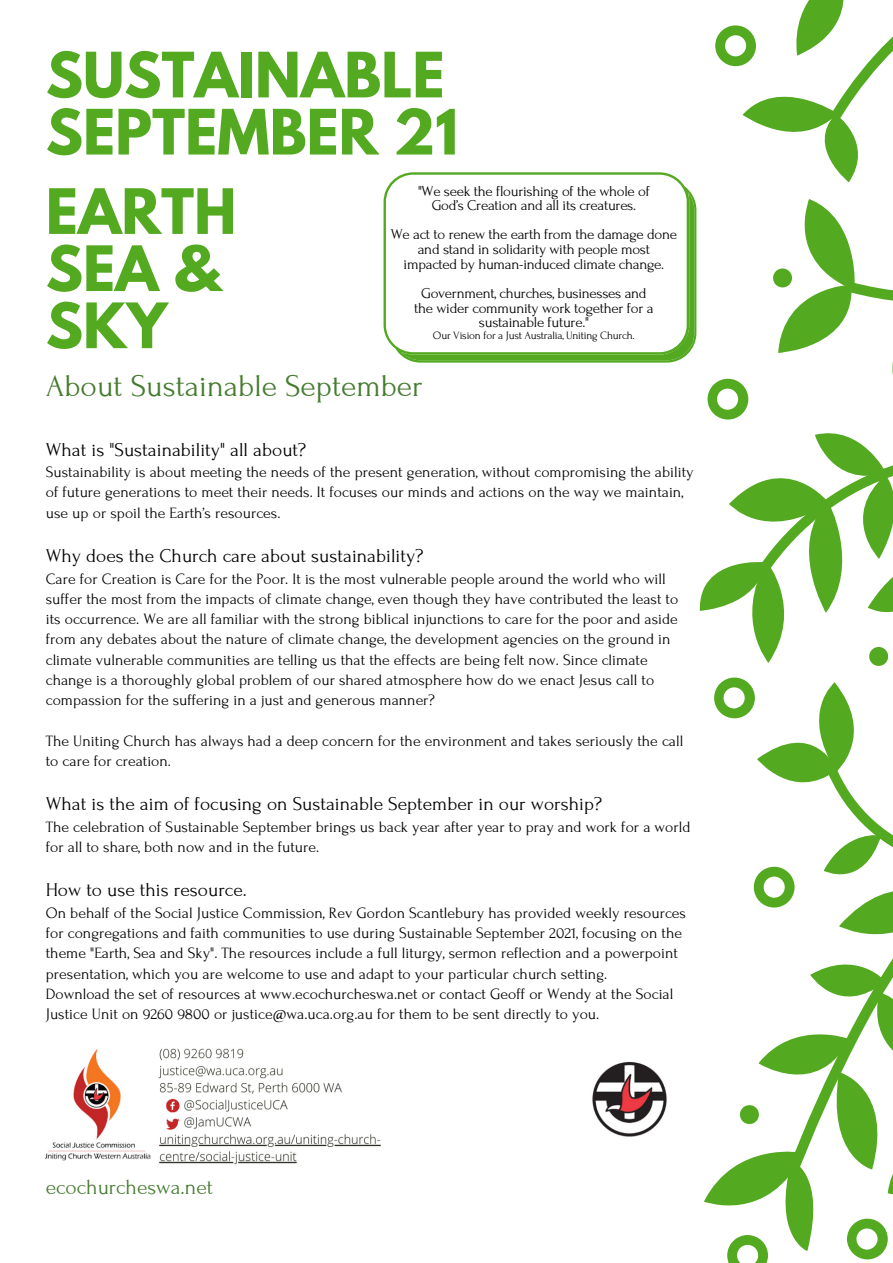
<style>
.page{position:relative;width:893px;height:1263px;background:#fff}
.page>*{position:absolute;margin:0;border:0;box-sizing:border-box;transform-origin:0 0}
.t1{font:700 55.43px/57.1px "League Spartan";color:#53a920}
.t2{font:31.5px "Forum";color:#457b2f}
.t3{font:21.52px "Forum";color:#457b2f}
.t4{font:19.5px "Forum";color:#000}
.t5{font:15.75px/20.2px "Forum";color:#000}
.t6{font:15px "Forum";letter-spacing:-.02em;color:#000}
.t7{font:11.25px "Forum";letter-spacing:-.02em;color:#000}
</style>
<div class="page">
<svg style="left:696px;top:0;width:197px;height:666px"></svg>
<svg style="left:704px;top:677px;width:189px;height:586px"></svg>
<svg style="left:383px;top:172px;width:313px;height:191px"></svg>
<img style="left:46px;top:1048px;width:621px;height:117px">
<p class="t1" style="left:46px;top:54px;width:414px">SUSTAINABLE<br>SEPTEMBER 21</p>
<p class="t6" style="left:418px;top:183px;width:233px">"We seek the flourishing of the whole of</p>
<p class="t6" style="left:432px;top:197px;width:206px">God’s Creation and all its creatures.</p>
<p class="t6" style="left:391px;top:227px;width:288px">We act to renew the earth from the damage done</p>
<p class="t6" style="left:418px;top:241px;width:234px">and stand in solidarity with people most</p>
<p class="t6" style="left:403px;top:256px;width:262px">impacted by human-induced climate change.</p>
<p class="t6" style="left:421px;top:285px;width:227px">Government, churches, businesses and</p>
<p class="t6" style="left:414px;top:300px;width:241px">the wider community work together for a</p>
<p class="t6" style="left:479px;top:314px;width:111px">sustainable future."</p>
<p class="t7" style="left:433px;top:329px;width:203px">Our Vision for a Just Australia, Uniting Church.</p>
<p class="t1" style="left:46px;top:190px;width:192px">EARTH</p>
<p class="t1" style="left:46px;top:247px;width:176px">SEA &amp;</p>
<p class="t1" style="left:46px;top:304px;width:123px">SKY</p>
<p class="t2" style="left:46px;top:369px;width:378px">About Sustainable September</p>
<p class="t4" style="left:46px;top:439px;width:262px">What is "Sustainability" all about?</p>
<p class="t5" style="left:46px;top:462px;width:649px">Sustainability is about meeting the needs of the present generation, without compromising the ability of future generations to meet their needs. It focuses our minds and actions on the way we maintain, use up or spoil the Earth’s resources.</p>
<p class="t4" style="left:46px;top:545px;width:379px">Why does the Church care about sustainability?</p>
<p class="t5" style="left:46px;top:569px;width:634px">Care for Creation is Care for the Poor. It is the most vulnerable people around the world who will suffer the most from the impacts of climate change, even though they have contributed the least to its occurrence. We are all familiar with the strong biblical injunctions to care for the poor and aside from any debates about the nature of climate change, the development agencies on the ground in climate vulnerable communities are telling us that the effects are being felt now. Since climate change is a thoroughly global problem of our shared atmosphere how do we enact Jesus call to compassion for the suffering in a just and generous manner?</p>
<p class="t5" style="left:46px;top:731px;width:639px">The Uniting Church has always had a deep concern for the environment and takes seriously the call to care for creation.</p>
<p class="t4" style="left:46px;top:794px;width:558px">What is the aim of focusing on Sustainable September in our worship?</p>
<p class="t5" style="left:46px;top:817px;width:646px">The celebration of Sustainable September brings us back year after year to pray and work for a world for all to share, both now and in the future.</p>
<p class="t4" style="left:46px;top:880px;width:202px">How to use this resource.</p>
<p class="t5" style="left:46px;top:903px;width:642px">On behalf of the Social Justice Commission, Rev Gordon Scantlebury has provided weekly resources for congregations and faith communities to use during Sustainable September 2021, focusing on the theme "Earth, Sea and Sky". The resources include a full liturgy, sermon reflection and a powerpoint presentation, which you are welcome to use and adapt to your particular church setting.</p>
<p class="t5" style="left:46px;top:984px;width:629px">Download the set of resources at www.ecochurcheswa.net or contact Geoff or Wendy at the Social<br>Justice Unit on 9260 9800 or justice@wa.uca.org.au for them to be sent directly to you.</p>
<p class="t3" style="left:46px;top:1175px;width:169px">ecochurcheswa.net</p>
</div>
